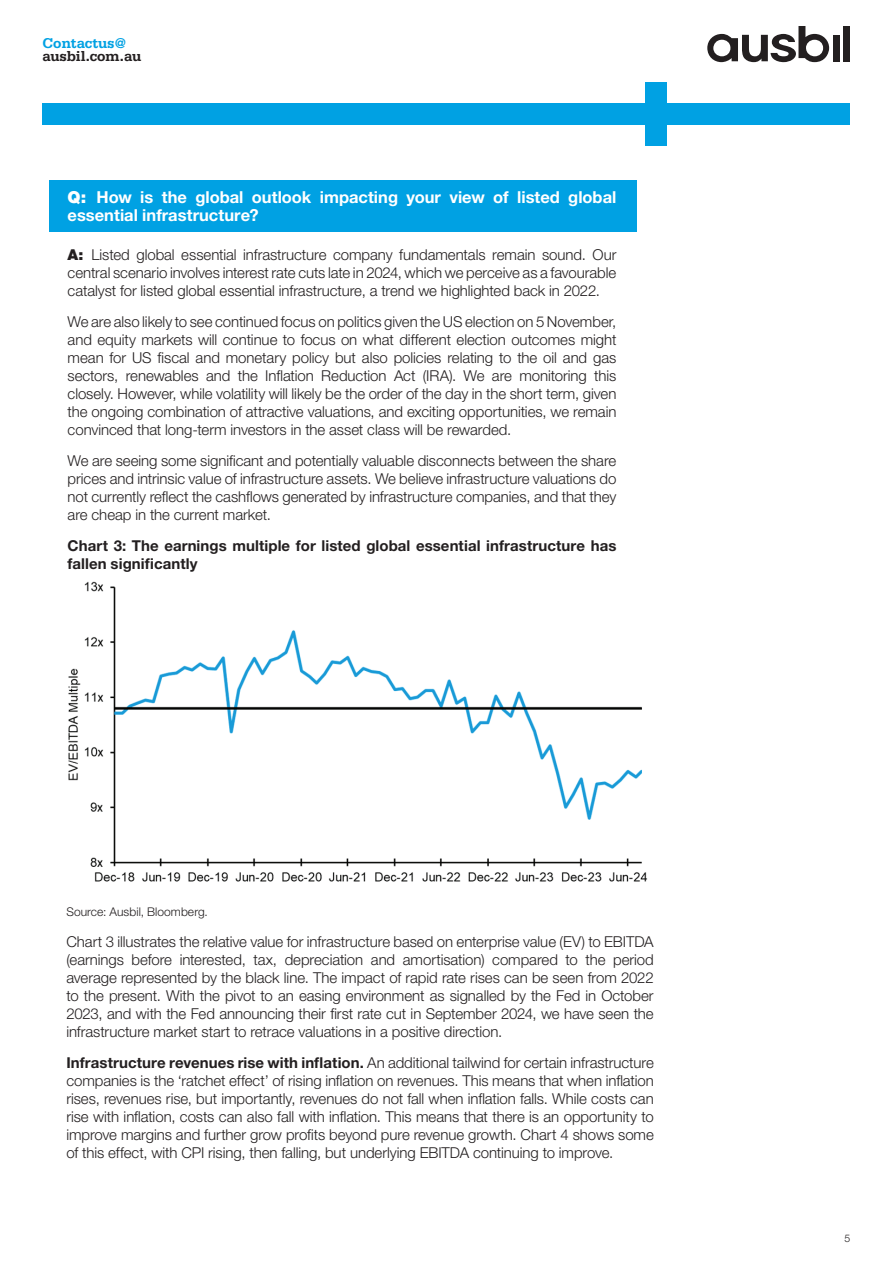
<style>
.page{position:relative;width:893px;height:1263px;background:#fff}
.page>*{position:absolute;margin:0;border:0;box-sizing:border-box;transform-origin:0 0}
.t1{font:700 16.5px/18px "Helvetica Neue LT Std";color:#fff}
.t2{font:300 15px/18px "Helvetica Neue LT Std";letter-spacing:-.005em;color:#231f20;text-align:justify}
.t3{font:700 15px/18px "Helvetica Neue LT Std";letter-spacing:.005em;color:#231f20}
.t4{font:700 15px "Serifa Std";letter-spacing:-.01em;color:#231f20}
.t5{font:700 15px "Serifa Std";letter-spacing:-.005em;color:#00a1e3}
.t6{font:300 12px "Helvetica Neue LT Std";letter-spacing:.005em;color:#231f20}
.t7{font:300 10.5px "Helvetica Neue LT Std";color:#231f20}
.s1{font-weight:900}
.s2{font-weight:700}
</style>
<div class="page">
<div style="left:49px;top:181px;width:587px;height:51px;background:#00a1e3"></div>
<svg style="left:707px;top:26px;width:122px;height:36px"></svg>
<div style="left:832px;top:35px;width:7px;height:26px;background:#231f20"></div>
<div style="left:843px;top:26px;width:7px;height:35px;background:#231f20"></div>
<div style="left:43px;top:104px;width:807px;height:21px;background:#00a1e3"></div>
<div style="left:646px;top:83px;width:21px;height:63px;background:#00a1e3"></div>
<img style="left:68px;top:581px;width:580px;height:301px">
<p class="t5" style="left:43px;top:34px;width:85px">Contactus@</p>
<p class="t4" style="left:43px;top:48px;width:100px">ausbil.com.au</p>
<p class="t1" style="left:68px;top:188px;width:550px"><span class="s1">Q:</span> How is the global outlook impacting your view of listed global essential infrastructure?</p>
<p class="t2" style="left:68px;top:246px;width:550px"><span class="s1">A:</span> Listed global essential infrastructure company fundamentals remain sound. Our central scenario involves interest rate cuts late in 2024, which we perceive as a favourable catalyst for listed global essential infrastructure, a trend we highlighted back in 2022.</p>
<p class="t2" style="left:68px;top:312px;width:550px">We are also likely to see continued focus on politics given the US election on 5 November, and equity markets will continue to focus on what different election outcomes might mean for US fiscal and monetary policy but also policies relating to the oil and gas sectors, renewables and the Inflation Reduction Act (IRA). We are monitoring this closely. However, while volatility will likely be the order of the day in the short term, given the ongoing combination of attractive valuations, and exciting opportunities, we remain convinced that long-term investors in the asset class will be rewarded.</p>
<p class="t2" style="left:68px;top:451px;width:550px">We are seeing some significant and potentially valuable disconnects between the share prices and intrinsic value of infrastructure assets. We believe infrastructure valuations do not currently reflect the cashflows generated by infrastructure companies, and that they are cheap in the current market.</p>
<p class="t3" style="left:68px;top:536px;width:550px">Chart 3: The earnings multiple for listed global essential infrastructure has fallen significantly</p>
<p class="t6" style="left:66px;top:905px;width:143px">Source: Ausbil, Bloomberg.</p>
<p class="t2" style="left:66px;top:932px;width:589px">Chart 3 illustrates the relative value for infrastructure based on enterprise value (EV) to EBITDA (earnings before interested, tax, depreciation and amortisation) compared to the period average represented by the black line. The impact of rapid rate rises can be seen from 2022 to the present. With the pivot to an easing environment as signalled by the Fed in October 2023, and with the Fed announcing their first rate cut in September 2024, we have seen the infrastructure market start to retrace valuations in a positive direction.</p>
<p class="t2" style="left:66px;top:1053px;width:589px"><span class="s2">Infrastructure revenues rise with inflation.</span> An additional tailwind for certain infrastructure companies is the ‘ratchet effect’ of rising inflation on revenues. This means that when inflation rises, revenues rise, but importantly, revenues do not fall when inflation falls. While costs can rise with inflation, costs can also fall with inflation. This means that there is an opportunity to improve margins and further grow profits beyond pure revenue growth. Chart 4 shows some of this effect, with CPI rising, then falling, but underlying EBITDA continuing to improve.</p>
<p class="t7" style="left:845px;top:1231px;width:7px">5</p>
</div>
